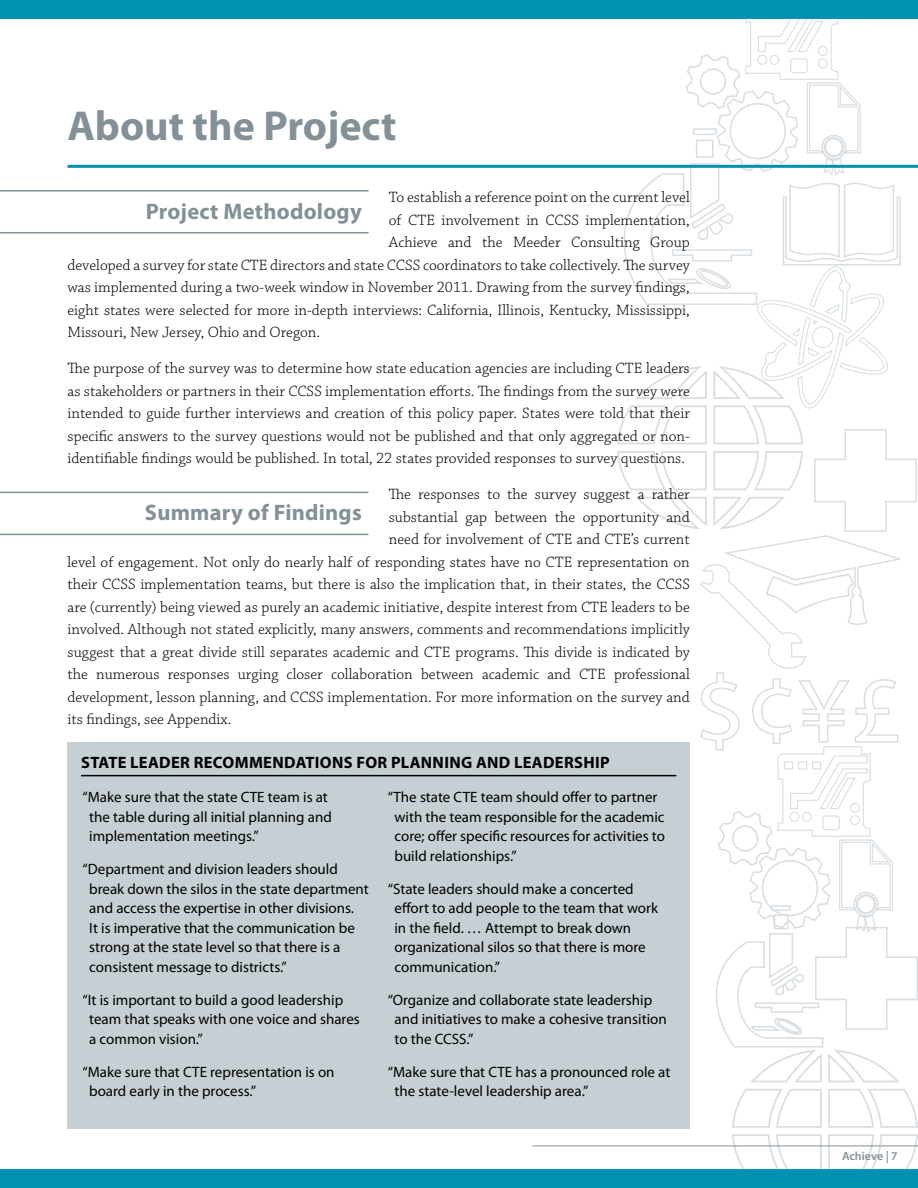
<style>
.page{position:relative;width:918px;height:1188px;background:#fff}
.page>*{position:absolute;margin:0;border:0;box-sizing:border-box;transform-origin:0 0}
.t1{font:700 42px "Myriad Pro";color:#839097}
.t2{font:700 22.5px "Myriad Pro";letter-spacing:.01em;color:#839097}
.t3{font:700 16.5px "Myriad Pro";letter-spacing:.02em;color:#000}
.t4{font:300 15.75px/22.5px "Chaparral Pro";color:#000;text-align:justify}
.t5{font:15px/19.5px "Myriad Pro";color:#000}
.t6{font:600 12px "Myriad Pro";color:#839097}
</style>
<div class="page">
<svg style="left:612px;top:18px;width:306px;height:1152px"></svg>
<hr style="left:68px;top:165px;width:850px;height:3px;background:#0091b2">
<div style="left:0;top:0;width:918px;height:18px;background:#0091b2"></div>
<div style="left:0;top:1170px;width:918px;height:18px;background:#0091b2"></div>
<hr style="left:0;top:190px;width:369px;height:2px;background:#839097">
<hr style="left:0;top:232px;width:369px;height:2px;background:#839097">
<hr style="left:0;top:492px;width:369px;height:1px;background:#839097">
<hr style="left:0;top:534px;width:369px;height:1px;background:#839097">
<div style="left:68px;top:742px;width:622px;height:387px;background:#c6cfd4"></div>
<hr style="left:81px;top:775px;width:595px;height:1px;background:#000">
<hr style="left:532px;top:1146px;width:386px;height:1px;background:#839097">
<h1 class="t1" style="left:68px;top:98px;width:331px">About the Project</h1>
<p class="t4" style="left:389px;top:187px;width:303px">To establish a reference point on the current level</p>
<p class="t4" style="left:389px;top:209px;width:303px">of CTE involvement in CCSS implementation,</p>
<p class="t4" style="left:389px;top:232px;width:303px">Achieve and the Meeder Consulting Group</p>
<p class="t4" style="left:68px;top:254px;width:624px">developed a survey for state CTE directors and state CCSS coordinators to take collectively. The survey</p>
<p class="t4" style="left:68px;top:277px;width:624px">was implemented during a two-week window in November 2011. Drawing from the survey findings,</p>
<p class="t4" style="left:68px;top:299px;width:624px">eight states were selected for more in-depth interviews: California, Illinois, Kentucky, Mississippi,</p>
<p class="t4" style="left:68px;top:322px;width:254px">Missouri, New Jersey, Ohio and Oregon.</p>
<p class="t4" style="left:68px;top:358px;width:624px">The purpose of the survey was to determine how state education agencies are including CTE leaders as stakeholders or partners in their CCSS implementation efforts. The findings from the survey were intended to guide further interviews and creation of this policy paper. States were told that their specific answers to the survey questions would not be published and that only aggregated or non&shy;identifiable findings would be published. In total, 22 states provided responses to survey questions.</p>
<p class="t4" style="left:389px;top:484px;width:303px">The responses to the survey suggest a rather</p>
<p class="t4" style="left:389px;top:506px;width:303px">substantial gap between the opportunity and</p>
<p class="t4" style="left:389px;top:529px;width:303px">need for involvement of CTE and CTE’s current</p>
<p class="t4" style="left:68px;top:551px;width:624px">level of engagement. Not only do nearly half of responding states have no CTE representation on</p>
<p class="t4" style="left:68px;top:574px;width:624px">their CCSS implementation teams, but there is also the implication that, in their states, the CCSS</p>
<p class="t4" style="left:68px;top:596px;width:624px">are (currently) being viewed as purely an academic initiative, despite interest from CTE leaders to be</p>
<p class="t4" style="left:68px;top:619px;width:624px">involved. Although not stated explicitly, many answers, comments and recommendations implicitly</p>
<p class="t4" style="left:68px;top:641px;width:624px">suggest that a great divide still separates academic and CTE programs. This divide is indicated by</p>
<p class="t4" style="left:68px;top:664px;width:624px">the numerous responses urging closer collaboration between academic and CTE professional</p>
<p class="t4" style="left:68px;top:686px;width:624px">development, lesson planning, and CCSS implementation. For more information on the survey and</p>
<p class="t4" style="left:68px;top:709px;width:166px">its findings, see Appendix.</p>
<h2 class="t2" style="left:146px;top:196px;width:218px">Project Methodology</h2>
<h2 class="t2" style="left:145px;top:498px;width:218px">Summary of Findings</h2>
<p class="t3" style="left:81px;top:752px;width:530px">STATE LEADER RECOMMENDations for PLANN ING AND LEADERSHIP</p>
<p class="t5" style="left:89px;top:787px;width:244px;text-indent:-7px">“Make sure that the state CTE team is at the table during all initial planning and implementation meetings.”</p>
<p class="t5" style="left:89px;top:859px;width:281px;text-indent:-7px">“Department and division leaders should break down the silos in the state department and access the expertise in other divisions.<br>It is imperative that the communication be strong at the state level so that there is a consistent message to districts.”</p>
<p class="t5" style="left:89px;top:989px;width:272px;text-indent:-7px">“It is important to build a good leadership team that speaks with one voice and shares a common vision.”</p>
<p class="t5" style="left:89px;top:1061px;width:247px;text-indent:-7px">“Make sure that CTE representation is on board early in the process.”</p>
<p class="t5" style="left:394px;top:787px;width:272px;text-indent:-7px">“The state CTE team should offer to partner with the team responsible for the academic core; offer specific resources for activities to build relationships.”</p>
<p class="t5" style="left:394px;top:878px;width:265px;text-indent:-7px">“State leaders should make a concerted effort to add people to the team that work in the field. … Attempt to break down organizational silos so that there is more communication.”</p>
<p class="t5" style="left:394px;top:989px;width:274px;text-indent:-7px">“Organize and collaborate state leadership and initiatives to make a cohesive transition to the CCSS.”</p>
<p class="t5" style="left:394px;top:1061px;width:277px;text-indent:-7px">“Make sure that CTE has a pronounced role at the state-level leadership area.”</p>
<p class="t6" style="left:842px;top:1148px;width:57px">Achieve | 7</p>
</div>
